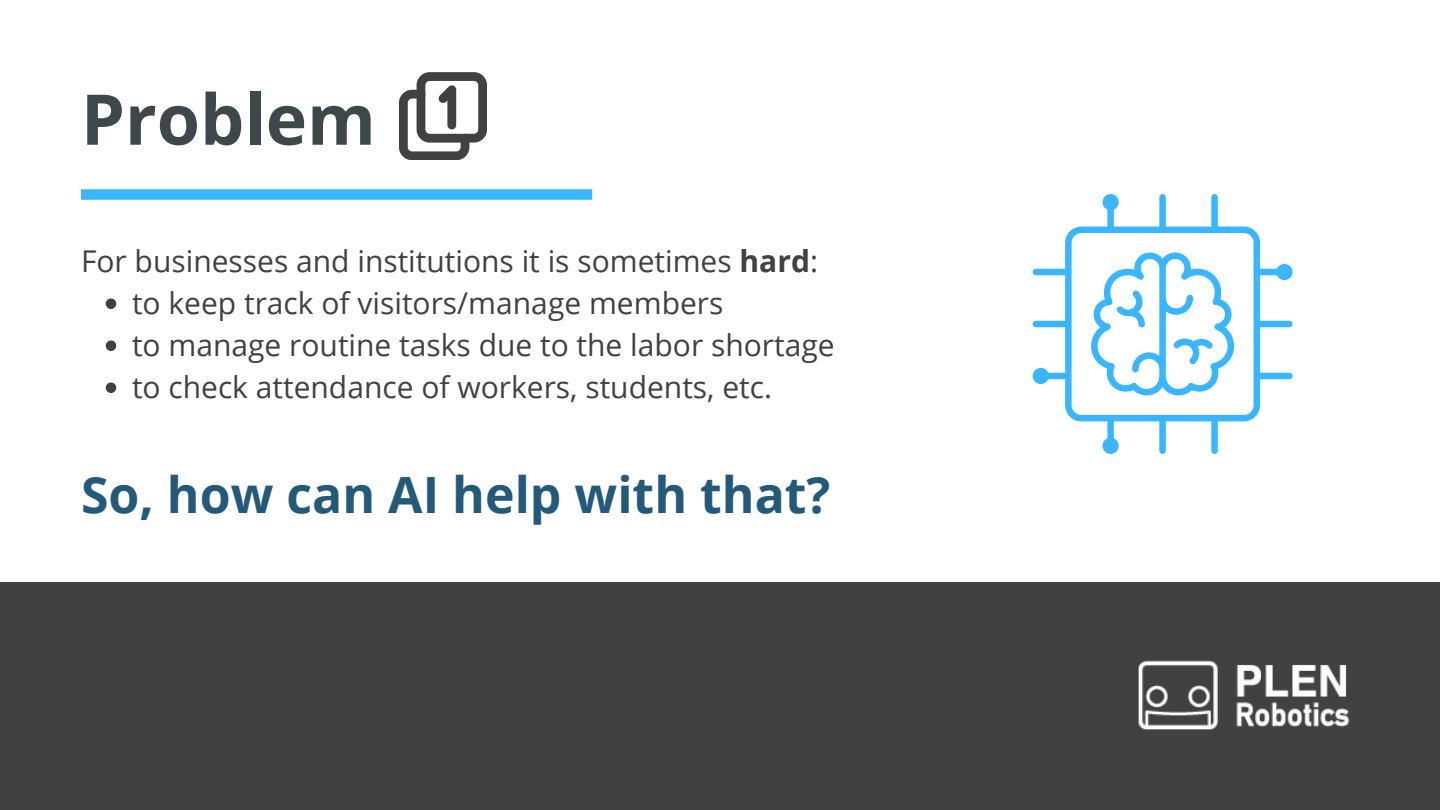
<style>
.page{position:relative;width:1440px;height:810px;background:#fff}
.page>*{position:absolute;margin:0;border:0;box-sizing:border-box;transform-origin:0 0}
.t1{font:700 70px "Open Sans";color:#3e474a}
.t2{font:700 50px "Open Sans";color:#245a79}
.t3{font:30px/42px "Open Sans";color:#414142}
.s1{font-weight:700}
</style>
<div class="page">
<div style="left:0;top:582px;width:1440px;height:228px;background:#414142"></div>
<img style="left:1138px;top:660px;width:212px;height:70px">
<div style="left:81px;top:189px;width:511px;height:11px;background:#38b6ff"></div>
<svg style="left:1033px;top:194px;width:260px;height:260px"></svg>
<svg style="left:399px;top:72px;width:88px;height:88px"></svg>
<svg style="left:106px;top:298px;width:10px;height:11px"></svg>
<svg style="left:106px;top:340px;width:10px;height:11px"></svg>
<svg style="left:106px;top:382px;width:10px;height:11px"></svg>
<h1 class="t1" style="left:81px;top:70px;width:296px">Problem</h1>
<p class="t3" style="left:132px;top:240px;width:704px;text-indent:-51px">For businesses and institutions it is sometimes <span class="s1">hard</span>: to keep track of visitors/manage members<br>to manage routine tasks due to the labor shortage to check attendance of workers, students, etc.</p>
<h2 class="t2" style="left:81px;top:459px;width:751px">So, how can AI help with that?</h2>
</div>
